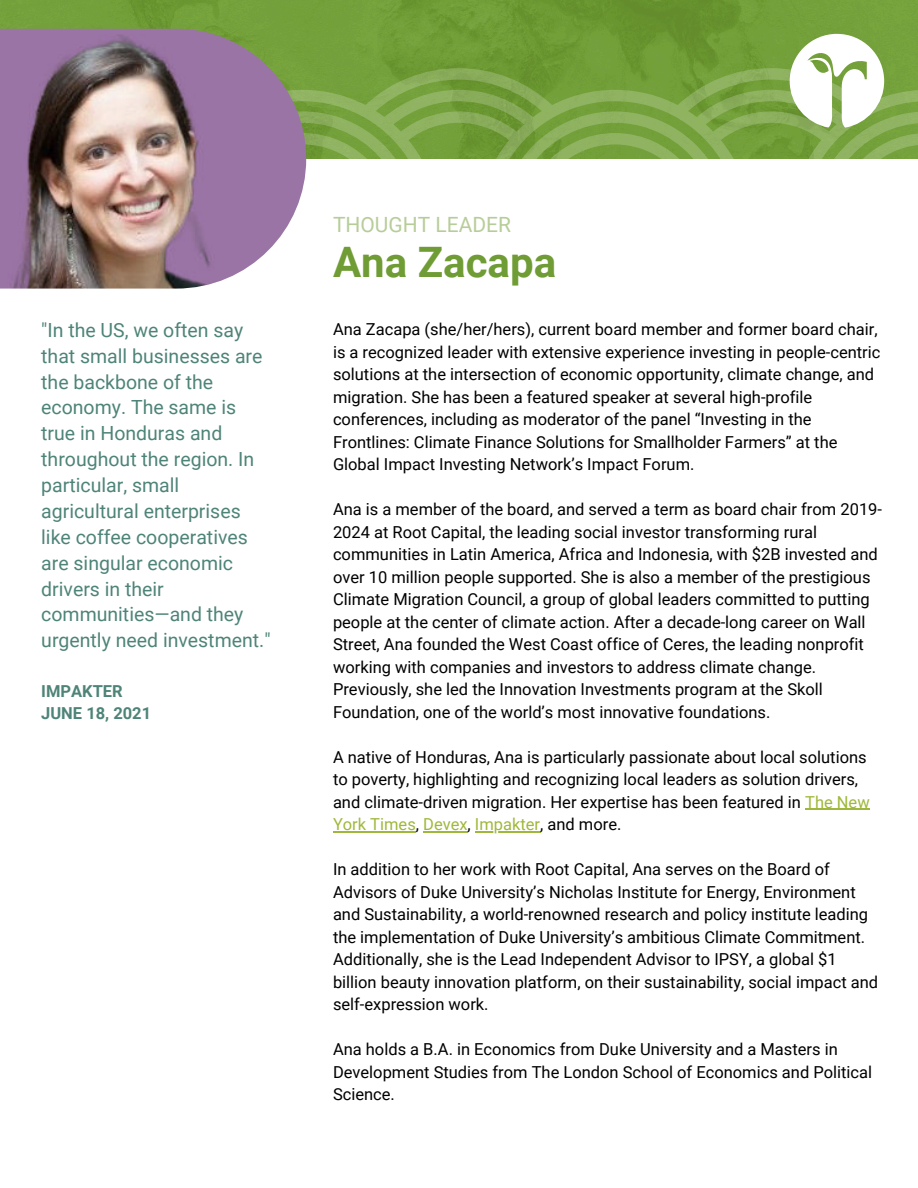
<style>
.page{position:relative;width:918px;height:1188px;background:#fff}
.page>*{position:absolute;margin:0;border:0;box-sizing:border-box;transform-origin:0 0}
.t1{font:700 42px "Roboto";color:#6f9c34}
.t2{font:21px "Roboto";color:#b7cd99}
.t3{font:19.5px/25.8px "Roboto";color:#4e8478}
.t4{font:16.5px/22.5px "Roboto";color:#000}
.t5{font:700 16.5px/22.5px "Roboto";color:#4e8478}
.s1{color:#9eb83b}
</style>
<div class="page">
<img style="left:0;top:0;width:918px;height:68px">
<svg style="left:306px;top:68px;width:612px;height:98px;background:#86ac56"></svg>
<img style="left:0;top:29px;width:306px;height:260px">
<svg style="left:790px;top:34px;width:94px;height:94px"></svg>
<hr style="left:805px;top:809px;width:65px;height:1px;background:#9eb83b">
<hr style="left:333px;top:831px;width:83px;height:2px;background:#9eb83b">
<hr style="left:423px;top:831px;width:45px;height:2px;background:#9eb83b">
<hr style="left:475px;top:831px;width:65px;height:2px;background:#9eb83b">
<p class="t3" style="left:41px;top:316px;width:231px">"In the US, we often say that small businesses are the backbone of the economy. The same is true in Honduras and throughout the region. In particular, small agricultural enterprises like coffee cooperatives are singular economic drivers in their communities—and they urgently need investment."</p>
<p class="t5" style="left:41px;top:679px;width:111px">IMPAKTER<br>JUNE 18, 2021</p>
<p class="t2" style="left:333px;top:210px;width:180px">THOUGHT LEADER</p>
<h1 class="t1" style="left:333px;top:232px;width:225px">Ana Zacapa</h1>
<p class="t4" style="left:333px;top:318px;width:549px">Ana Zacapa (she/her/hers), current board member and former board chair, is a recognized leader with extensive experience investing in people-centric solutions at the intersection of economic opportunity, climate change, and migration. She has been a featured speaker at several high-profile conferences, including as moderator of the panel “Investing in the Frontlines: Climate Finance Solutions for Smallholder Farmers” at the Global Impact Investing Network’s Impact Forum.</p>
<p class="t4" style="left:333px;top:498px;width:551px">Ana is a member of the board, and served a term as board chair from 2019- 2024 at Root Capital, the leading social investor transforming rural communities in Latin America, Africa and Indonesia, with $2B invested and over 10 million people supported. She is also a member of the prestigious Climate Migration Council, a group of global leaders committed to putting people at the center of climate action. After a decade-long career on Wall Street, Ana founded the West Coast office of Ceres, the leading nonprofit working with companies and investors to address climate change.<br>Previously, she led the Innovation Investments program at the Skoll Foundation, one of the world’s most innovative foundations.</p>
<p class="t4" style="left:333px;top:745px;width:538px">A native of Honduras, Ana is particularly passionate about local solutions to poverty, highlighting and recognizing local leaders as solution drivers, and climate-driven migration. Her expertise has been featured in <span class="s1">The New York Times</span>, <span class="s1">Devex</span>, <span class="s1">Impakter</span>, and more.</p>
<p class="t4" style="left:333px;top:858px;width:547px">In addition to her work with Root Capital, Ana serves on the Board of Advisors of Duke University’s Nicholas Institute for Energy, Environment and Sustainability, a world-renowned research and policy institute leading the implementation of Duke University’s ambitious Climate Commitment.<br>Additionally, she is the Lead Independent Advisor to IPSY, a global $1 billion beauty innovation platform, on their sustainability, social impact and self-expression work.</p>
<p class="t4" style="left:333px;top:1038px;width:541px">Ana holds a B.A. in Economics from Duke University and a Masters in<br>Development Studies from The London School of Economics and Political<br>Science.</p>
</div>
